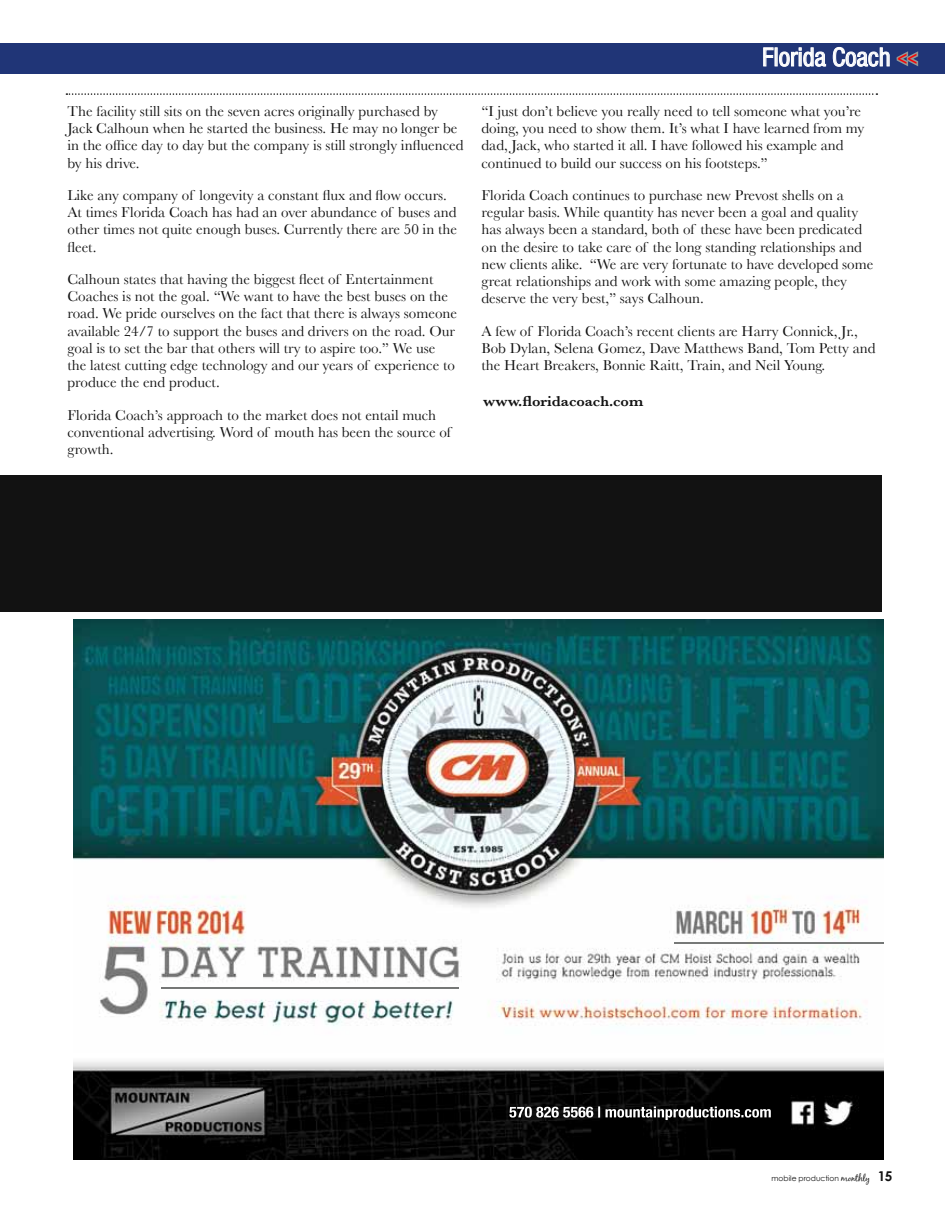
<style>
.page{position:relative;width:945px;height:1215px;background:#fff}
.page>*{position:absolute;margin:0;border:0;box-sizing:border-box;transform-origin:0 0}
.t1{font:condensed 25.5px "Helvetica Neue";color:#fff}
.t2{font:21px "Helvetica CY Plain";color:#fd0000}
.t3{font:15px/17.2px "Baskerville";color:#121212}
.t4{font:600 15px "Baskerville";color:#121212}
.t5{font:7.5px "Century Gothic";color:#121212}
.s1{font-family:"Black Jack";font-size:9px}
.s2{font-weight:700;font-size:13.5px}
</style>
<div class="page">
<div style="left:0;top:476px;width:882px;height:136px;background:#121212"></div>
<img style="left:74px;top:619px;width:810px;height:540px">
<img style="left:162px;top:988px;width:297px;height:1px">
<img style="left:675px;top:942px;width:209px;height:1px">
<svg style="left:66px;top:93px;width:811px;height:2px"></svg>
<div style="left:0;top:43px;width:944px;height:30px;background:#203577"></div>
<svg style="left:763px;top:47px;width:63px;height:20px"></svg>
<svg style="left:833px;top:47px;width:86px;height:20px"></svg>
<p class="t3" style="left:68px;top:102px;width:397px">The facility still sits on the seven acres originally purchased by Jack Calhoun when he started the business. He may no longer be in the office day to day but the company is still strongly influenced by his drive.</p>
<p class="t3" style="left:68px;top:186px;width:391px">Like any company of longevity a constant flux and flow occurs.<br>At times Florida Coach has had an over abundance of buses and other times not quite enough buses. Currently there are 50 in the fleet.</p>
<p class="t3" style="left:68px;top:270px;width:391px">Calhoun states that having the biggest fleet of Entertainment Coaches is not the goal. “We want to have the best buses on the road. We pride ourselves on the fact that there is always someone available 24/7 to support the buses and drivers on the road. Our goal is to set the bar that others will try to aspire too.” We use the latest cutting edge technology and our years of experience to produce the end product.</p>
<p class="t3" style="left:68px;top:406px;width:385px">Florida Coach’s approach to the market does not entail much conventional advertising. Word of mouth has been the source of growth.</p>
<h1 class="t1" style="left:762px;top:42px;width:130px">Florida Coach</h1>
<h2 class="t2" style="left:918px;top:73px;width:22px;rotate:-180deg">&gt;&gt;</h2>
<p class="t3" style="left:482px;top:102px;width:384px">“I just don’t believe you really need to tell someone what you’re doing, you need to show them. It’s what I have learned from my dad, Jack, who started it all. I have followed his example and continued to build our success on his footsteps.”</p>
<p class="t3" style="left:482px;top:186px;width:393px">Florida Coach continues to purchase new Prevost shells on a regular basis. While quantity has never been a goal and quality has always been a standard, both of these have been predicated on the desire to take care of the long standing relationships and new clients alike. “We are very fortunate to have developed some great relationships and work with some amazing people, they deserve the very best,” says Calhoun.</p>
<p class="t3" style="left:482px;top:322px;width:395px">A few of Florida Coach’s recent clients are Harry Connick, Jr.,<br>Bob Dylan, Selena Gomez, Dave Matthews Band, Tom Petty and the Heart Breakers, Bonnie Raitt, Train, and Neil Young.</p>
<p class="t4" style="left:483px;top:392px;width:162px">www.floridacoach.com</p>
<p class="t5" style="left:772px;top:1174px;width:122px">mobile production <span class="s1">monthly</span> <span class="s2">15</span></p>
</div>
